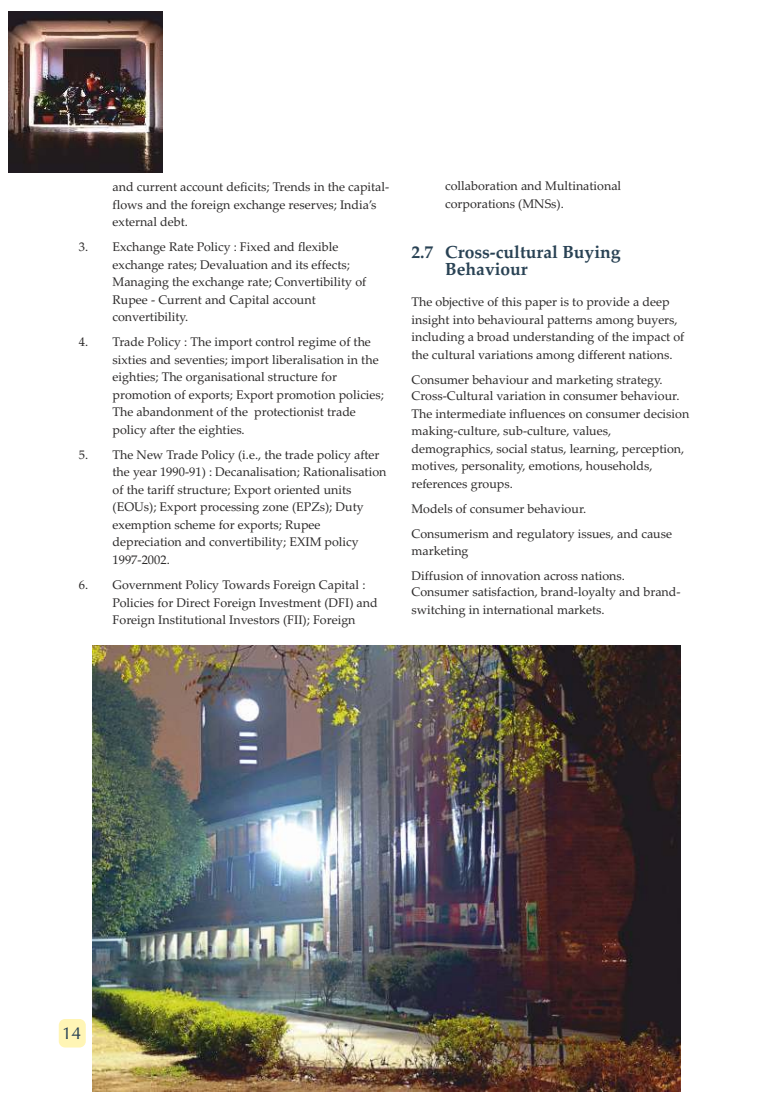
<style>
.page{position:relative;width:765px;height:1103px;background:#fff}
.page>*{position:absolute;margin:0;border:0;box-sizing:border-box;transform-origin:0 0}
.t1{font:700 17.5px/17.5px "Palatino Linotype";color:#294254}
.t2{font:17.5px "CG Omega";color:#294254}
.t3{font:12.5px/17.5px "Palatino Linotype";color:#2b2929}
</style>
<div class="page">
<div style="left:59px;top:1019px;width:27px;height:28px;background:#fff5b5;border-radius:6px"></div>
<img style="left:9px;top:12px;width:153px;height:160px">
<img style="left:92px;top:645px;width:589px;height:446px">
<p class="t3" style="left:113px;top:180px;width:278px">and current account deficits; Trends in the capital&shy;flows and the foreign exchange reserves; India’s external debt.</p>
<p class="t3" style="left:113px;top:240px;width:255px;text-indent:-34px">3. Exchange Rate Policy : Fixed and flexible exchange rates; Devaluation and its effects; Managing the exchange rate; Convertibility of Rupee - Current and Capital account convertibility.</p>
<p class="t3" style="left:113px;top:335px;width:273px;text-indent:-34px">4. Trade Policy : The import control regime of the sixties and seventies; import liberalisation in the eighties; The organisational structure for promotion of exports; Export promotion policies; The abandonment of the protectionist trade policy after the eighties.</p>
<p class="t3" style="left:113px;top:447px;width:275px;text-indent:-34px">5. The New Trade Policy (i.e., the trade policy after the year 1990-91) : Decanalisation; Rationalisation of the tariff structure; Export oriented units (EOUs); Export processing zone (EPZs); Duty exemption scheme for exports; Rupee depreciation and convertibility; EXIM policy 1997-2002.</p>
<p class="t3" style="left:113px;top:577px;width:267px;text-indent:-34px">6. Government Policy Towards Foreign Capital :<br>Policies for Direct Foreign Investment (DFI) and<br>Foreign Institutional Investors (FII); Foreign</p>
<p class="t3" style="left:445px;top:178px;width:177px">collaboration and Multinational corporations (MNSs).</p>
<h1 class="t1" style="left:445px;top:245px;width:177px;text-indent:-34px">2.7 Cross-cultural Buying<br>Behaviour</h1>
<p class="t3" style="left:411px;top:295px;width:274px">The objective of this paper is to provide a deep insight into behavioural patterns among buyers, including a broad understanding of the impact of the cultural variations among different nations.</p>
<p class="t3" style="left:411px;top:373px;width:270px;line-height:16.2px">Consumer behaviour and marketing strategy.<br>Cross-Cultural variation in consumer behaviour.</p>
<p class="t3" style="left:411px;top:406px;width:279px">The intermediate influences on consumer decision making-culture, sub-culture, values, demographics, social status, learning, perception, motives, personality, emotions, households, references groups.</p>
<p class="t3" style="left:411px;top:497px;width:262px;line-height:25px">Models of consumer behaviour.<br>Consumerism and regulatory issues, and cause</p>
<p class="t3" style="left:411px;top:540px;width:215px;line-height:25px">marketing<br>Diffusion of innovation across nations.</p>
<p class="t3" style="left:411px;top:585px;width:271px">Consumer satisfaction, brand-loyalty and brand&shy;switching in international markets.</p>
<h1 class="t2" style="left:62px;top:1026px;width:21px">14</h1>
</div>
